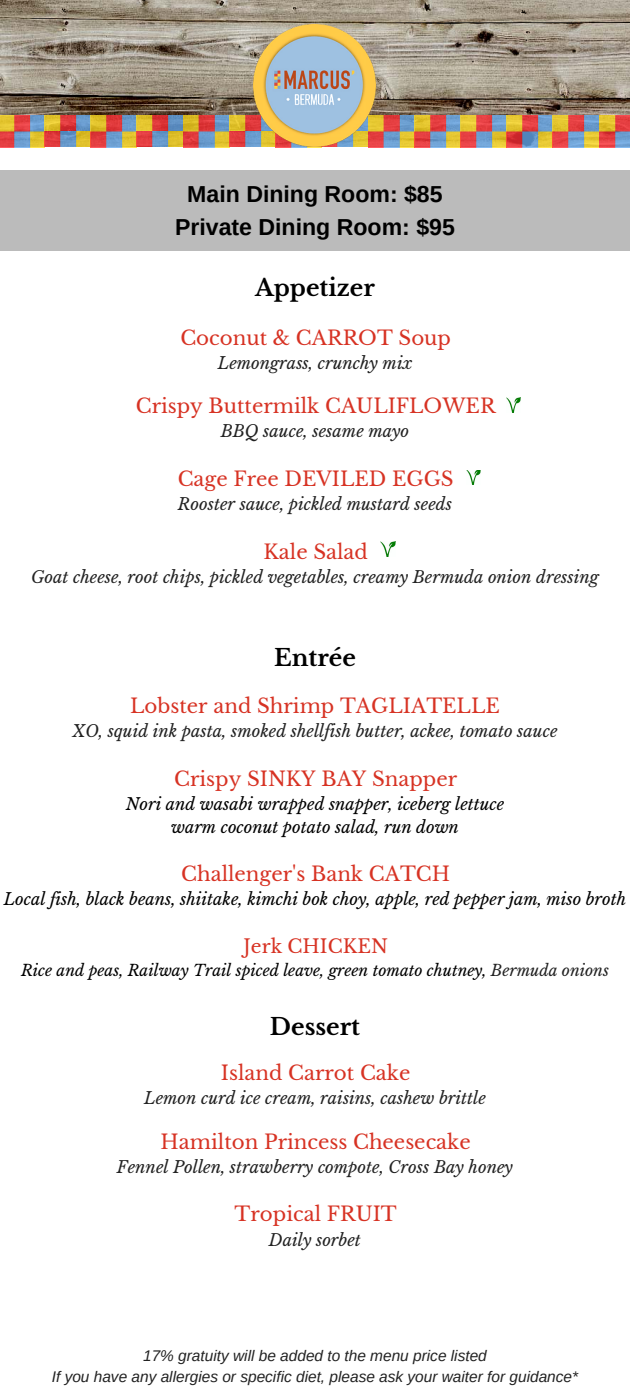
<style>
.page{position:relative;width:630px;height:1386px;background:#fff}
.page>*{position:absolute;margin:0;border:0;box-sizing:border-box;transform-origin:0 0}
.t1{font:700 23.1px/32.2px "Arimo";color:#000;text-align:center}
.t2{font:700 23.1px "Libre Baskerville";color:#000}
.t3{font:19.78px "Libre Baskerville";color:#d73223}
.t4{font:18.72px "Libre Baskerville";color:#d73223}
.t5{font:italic 16.45px "Libre Baskerville";color:#222}
.t6{font:italic 16.45px/22.8px "Libre Baskerville";color:#000;text-align:center}
.t7{font:italic 15.58px "Libre Baskerville";color:#000}
.t8{font:italic 15.4px/21px "Arimo";color:#222;text-align:center}
.s1{color:#222}
</style>
<div class="page">
<img style="left:1px;top:0;width:629px;height:115px">
<img style="left:0;top:115px;width:630px;height:32px">
<img style="left:254px;top:25px;width:122px;height:122px">
<img style="left:467px;top:470px;width:14px;height:14px">
<img style="left:506px;top:398px;width:15px;height:14px">
<img style="left:381px;top:542px;width:14px;height:14px">
<div style="left:0;top:170px;width:630px;height:80px;background:#bbb"></div>
<h1 class="t1" style="left:175px;top:178px;width:281px">Main Dining Room: $85<br>Private Dining Room: $95</h1>
<h1 class="t2" style="left:255px;top:274px;width:121px">Appetizer</h1>
<p class="t3" style="left:180px;top:326px;width:272px">Coconut &amp; CARROT Soup</p>
<p class="t5" style="left:218px;top:353px;width:196px">Lemongrass, crunchy mix</p>
<p class="t3" style="left:136px;top:394px;width:361px">Crispy Buttermilk CAULIFLOWER</p>
<p class="t5" style="left:221px;top:421px;width:190px">BBQ sauce, sesame mayo</p>
<p class="t3" style="left:178px;top:466px;width:277px">Cage Free DEVILED EGGS</p>
<p class="t5" style="left:178px;top:494px;width:276px">Rooster sauce, pickled mustard seeds</p>
<p class="t3" style="left:264px;top:540px;width:106px">Kale Salad</p>
<p class="t5" style="left:31px;top:567px;width:569px">Goat cheese, root chips, pickled vegetables, creamy Bermuda onion dressing</p>
<h1 class="t2" style="left:274px;top:644px;width:83px">Entrée</h1>
<p class="t3" style="left:130px;top:693px;width:371px">Lobster and Shrimp TAGLIATELLE</p>
<p class="t5" style="left:72px;top:721px;width:487px">XO, squid ink pasta, smoked shellfish butter, ackee, tomato sauce</p>
<p class="t3" style="left:174px;top:767px;width:285px">Crispy SINKY BAY Snapper</p>
<p class="t6" style="left:126px;top:793px;width:380px">Nori and wasabi wrapped snapper, iceberg lettuce warm coconut potato salad, run down</p>
<p class="t3" style="left:181px;top:862px;width:270px">Challenger's Bank CATCH</p>
<p class="t6" style="left:4px;top:888px;width:624px">Local fish, black beans, shiitake, kimchi bok choy, apple, red pepper jam, miso broth</p>
<p class="t4" style="left:244px;top:935px;width:146px">Jerk CHICKEN</p>
<p class="t7" style="left:21px;top:961px;width:589px">Rice and peas, Railway Trail spiced leave, green tomato chutney, <span class="s1">Bermuda onions</span></p>
<h1 class="t2" style="left:270px;top:1012px;width:92px">Dessert</h1>
<p class="t3" style="left:221px;top:1060px;width:191px">Island Carrot Cake</p>
<p class="t5" style="left:144px;top:1088px;width:343px">Lemon curd ice cream, raisins, cashew brittle</p>
<p class="t3" style="left:161px;top:1130px;width:312px">Hamilton Princess Cheesecake</p>
<p class="t5" style="left:117px;top:1158px;width:398px">Fennel Pollen, strawberry compote, Cross Bay honey</p>
<p class="t3" style="left:235px;top:1202px;width:164px">Tropical FRUIT</p>
<p class="t5" style="left:269px;top:1230px;width:93px">Daily sorbet</p>
<p class="t8" style="left:52px;top:1345px;width:528px">17% gratuity will be added to the menu price listed<br>If you have any allergies or specific diet, please ask your waiter for guidance*</p>
</div>
